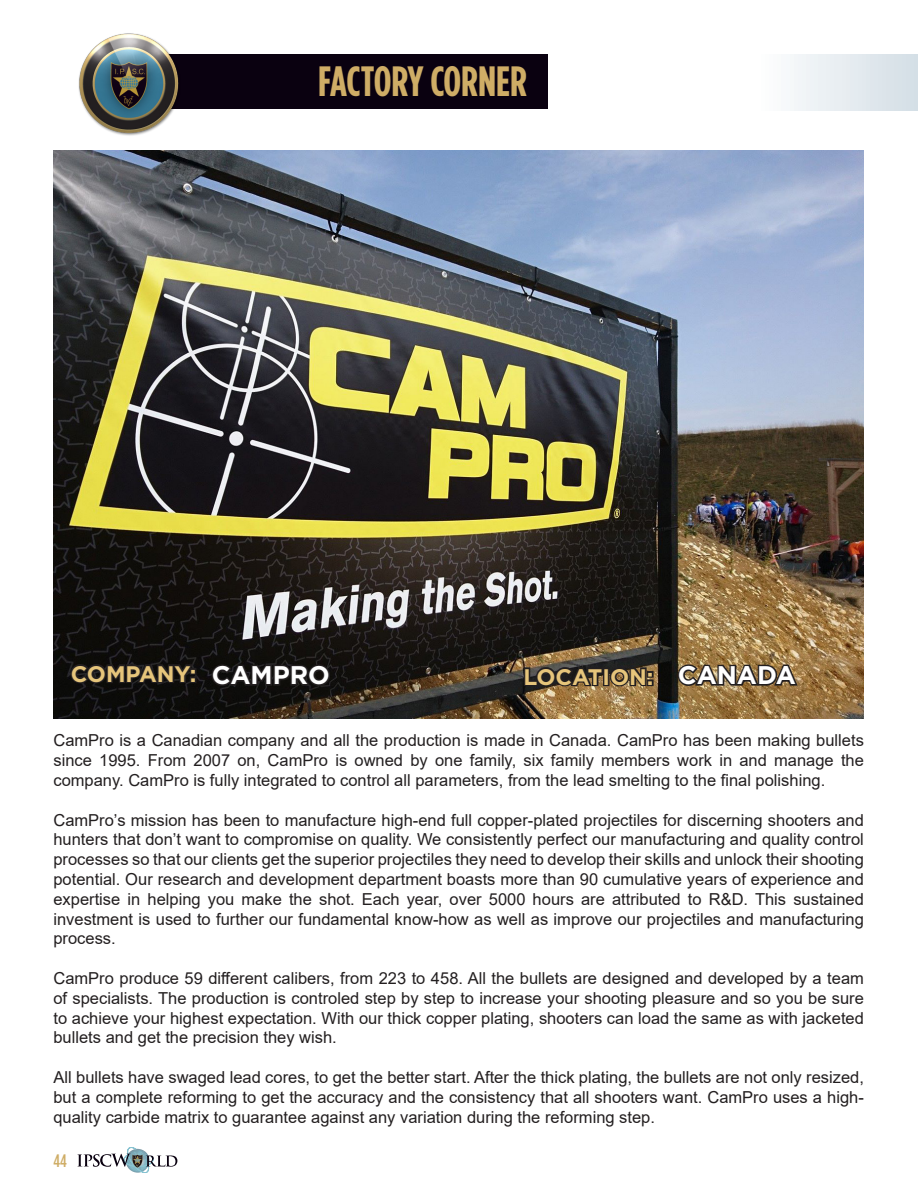
<style>
.page{position:relative;width:918px;height:1188px;background:#fff}
.page>*{position:absolute;margin:0;border:0;box-sizing:border-box;transform-origin:0 0}
.IPSC_page_name{font:700 condensed 42.3px "Gotham HTF";color:#cfad66}
.DESCRIPTOR_TEXT{font:700 25.5px "Gotham HTF";color:#fff}
.DESCRIPTOR_TITLE{font:700 22.5px "Gotham HTF";color:#e6c57b}
.t1{font:500 condensed 18px "Gotham HTF";color:#cfad66}
.BODY_TEXT_BLACK{font:16.5px/19.8px "Arial";color:#231f20;text-align:justify}
</style>
<div class="page">
<svg style="left:77px;top:1147px;width:100px;height:26px"></svg>
<img style="left:53px;top:150px;width:811px;height:569px">
<div style="left:164px;top:54px;width:391px;height:55px;background:#0a0110"></div>
<img style="left:78px;top:33px;width:101px;height:103px">
<svg style="left:522px;top:665px;width:126px;height:24px;background:#40362c"></svg>
<div style="left:647px;top:671px;width:7px;height:7px;border:3px solid #231f20"></div>
<div style="left:647px;top:680px;width:7px;height:6px;border:3px solid #231f20"></div>
<svg style="left:676px;top:663px;width:123px;height:25px;background:#614f37"></svg>
<svg style="left:69px;top:661px;width:127px;height:25px;background:#1a1717"></svg>
<svg style="left:210px;top:662px;width:122px;height:26px;background:#1a1717"></svg>
<div style="left:549px;top:54px;width:369px;height:56px;background:linear-gradient(to right,#fff,#e1e8ed)"></div>
<p class="IPSC_page_name" style="left:318px;top:58px;width:210px">FACTORY CORNER</p>
<p class="DESCRIPTOR_TITLE" style="left:71px;top:661px;width:127px">COMPANY:</p>
<p class="DESCRIPTOR_TEXT" style="left:212px;top:660px;width:120px">CAMPRO</p>
<p class="DESCRIPTOR_TITLE" style="left:523px;top:664px;width:132px">LOCATION:</p>
<p class="DESCRIPTOR_TEXT" style="left:678px;top:660px;width:120px">CANADA</p>
<p class="BODY_TEXT_BLACK" style="left:53px;top:731px;width:812px">CamPro is a Canadian company and all the production is made in Canada. CamPro has been making bullets since 1995. From 2007 on, CamPro is owned by one family, six family members work in and manage the company. CamPro is fully integrated to control all parameters, from the lead smelting to the final polishing.</p>
<p class="BODY_TEXT_BLACK" style="left:53px;top:810px;width:812px">CamPro’s mission has been to manufacture high-end full copper-plated projectiles for discerning shooters and hunters that don’t want to compromise on quality. We consistently perfect our manufacturing and quality control processes so that our clients get the superior projectiles they need to develop their skills and unlock their shooting potential. Our research and development department boasts more than 90 cumulative years of experience and expertise in helping you make the shot. Each year, over 5000 hours are attributed to R&amp;D. This sustained investment is used to further our fundamental know-how as well as improve our projectiles and manufacturing process.</p>
<p class="BODY_TEXT_BLACK" style="left:53px;top:968px;width:812px">CamPro produce 59 different calibers, from 223 to 458. All the bullets are designed and developed by a team of specialists. The production is controled step by step to increase your shooting pleasure and so you be sure to achieve your highest expectation. With our thick copper plating, shooters can load the same as with jacketed bullets and get the precision they wish.</p>
<p class="BODY_TEXT_BLACK" style="left:53px;top:1067px;width:812px">All bullets have swaged lead cores, to get the better start. After the thick plating, the bullets are not only resized, but a complete reforming to get the accuracy and the consistency that all shooters want. CamPro uses a high&shy;quality carbide matrix to guarantee against any variation during the reforming step.</p>
<p class="t1" style="left:53px;top:1151px;width:15px">44</p>
</div>
